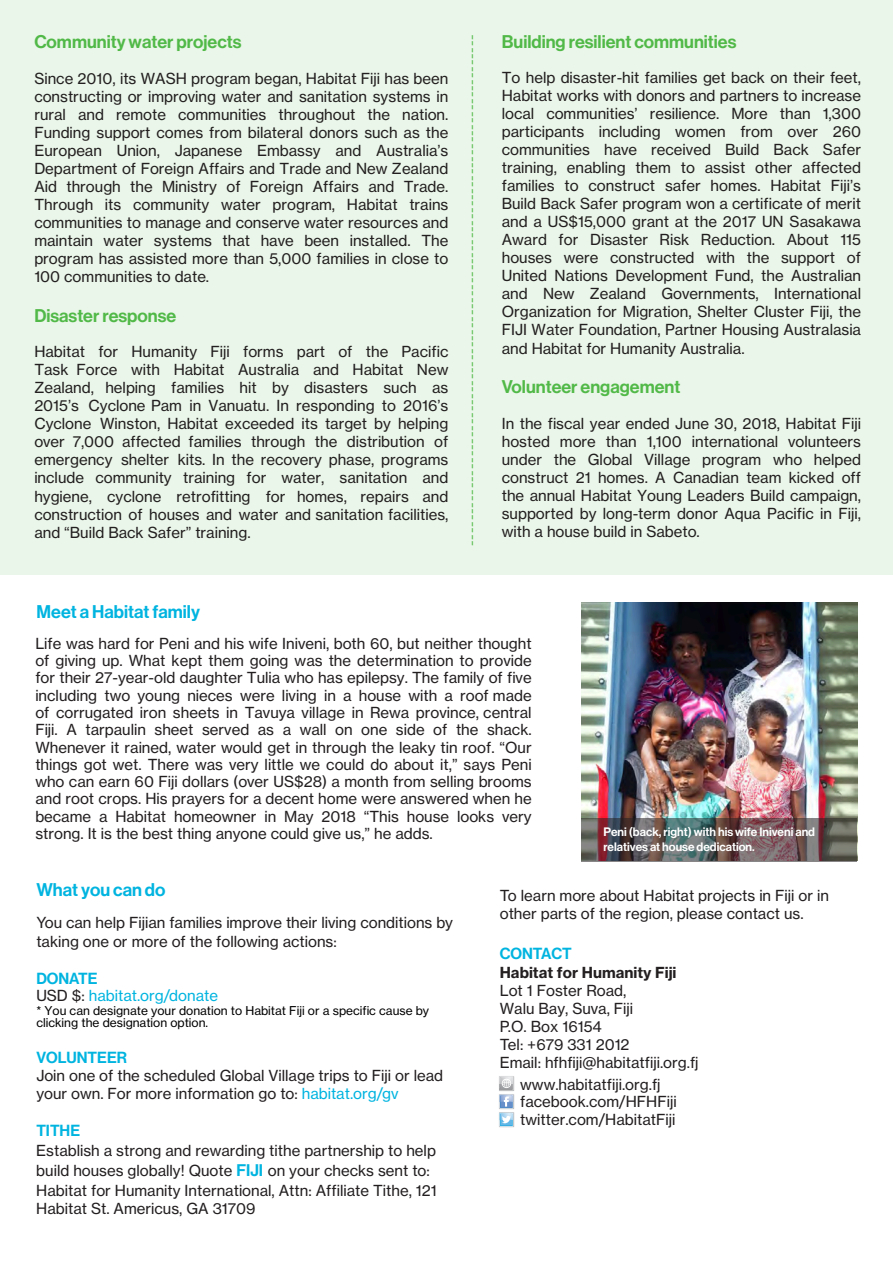
<style>
.page{position:relative;width:893px;height:1263px;background:#fff}
.page>*{position:absolute;margin:0;border:0;box-sizing:border-box;transform-origin:0 0}
.t1{font:18px "N Haas Grotesk DS Pro 65 Md";color:#51b948}
.t2{font:18px "Minion Pro";color:#51b948}
.t3{font:18px "N Haas Grotesk DS Pro 65 Md";color:#00b4e0}
.t4{font:15.75px "N Haas Grotesk DS Pro 65 Md";color:#00b4e0}
.t5{font:15px/18px "N Haas Grotesk TX Pro 55 Rg";color:#231f20}
.t6{font:15px "N Haas Grotesk TX Pro 55 Rg";color:#00b4e0}
.t7{font:12px/12.6px "N Haas Grotesk TX Pro 55 Rg";color:#000}
.t8{font:12px/14.4px "N Haas Grotesk DS Pro 65 Md";color:#fff}
.s1{color:#231f20}
.s2{color:#00b4e0}
.s3{font-family:"N Haas Grotesk DS Pro 65 Md";font-size:16.5px;color:#00b4e0}
.s4{font-family:"N Haas Grotesk TX Pro 75 Bd"}
</style>
<div class="page">
<div style="left:0;top:0;width:893px;height:575px;background:#eaf6e9"></div>
<img style="left:499px;top:1094px;width:15px;height:15px">
<img style="left:499px;top:1112px;width:15px;height:15px">
<img style="left:499px;top:1076px;width:15px;height:15px">
<svg style="left:500px;top:1077px;width:13px;height:49px"></svg>
<img style="left:581px;top:602px;width:277px;height:259px">
<img style="left:582px;top:818px;width:275px;height:43px">
<p class="t1" style="left:34px;top:31px;width:209px">Community water projects</p>
<p class="t5" style="left:34px;top:69px;width:416px;text-align:justify">Since 2010, its WASH program began, Habitat Fiji has been constructing or improving water and sanitation systems in rural and remote communities throughout the nation.<br>Funding support comes from bilateral donors such as the European Union, Japanese Embassy and Australia’s Department of Foreign Affairs and Trade and New Zealand Aid through the Ministry of Foreign Affairs and Trade.<br>Through its community water program, Habitat trains communities to manage and conserve water resources and maintain water systems that have been installed. The program has assisted more than 5,000 families in close to 100 communities to date.</p>
<p class="t1" style="left:34px;top:305px;width:143px">Disaster response</p>
<p class="t5" style="left:34px;top:343px;width:416px;text-align:justify">Habitat for Humanity Fiji forms part of the Pacific Task Force with Habitat Australia and Habitat New Zealand, helping families hit by disasters such as 2015’s Cyclone Pam in Vanuatu. In responding to 2016’s Cyclone Winston, Habitat exceeded its target by helping over 7,000 affected families through the distribution of emergency shelter kits. In the recovery phase, programs include community training for water, sanitation and hygiene, cyclone retrofitting for homes, repairs and construction of houses and water and sanitation facilities, and “Build Back Safer” training.</p>
<p class="t2" style="left:486px;top:34px;width:514px;rotate:90deg">--------------------------------------------------------------------------------</p>
<p class="t1" style="left:502px;top:31px;width:236px">Building resilient communities</p>
<p class="t5" style="left:502px;top:69px;width:361px;text-align:justify">To help disaster-hit families get back on their feet, Habitat works with donors and partners to increase local communities’ resilience. More than 1,300 participants including women from over 260 communities have received Build Back Safer training, enabling them to assist other affected families to construct safer homes. Habitat Fiji’s Build Back Safer program won a certificate of merit and a US$15,000 grant at the 2017 UN Sasakawa Award for Disaster Risk Reduction. About 115 houses were constructed with the support of United Nations Development Fund, the Australian and New Zealand Governments, International Organization for Migration, Shelter Cluster Fiji, the FIJI Water Foundation, Partner Housing Australasia and Habitat for Humanity Australia.</p>
<p class="t1" style="left:502px;top:377px;width:180px">Volunteer engagement</p>
<p class="t5" style="left:502px;top:414px;width:361px;text-align:justify">In the fiscal year ended June 30, 2018, Habitat Fiji hosted more than 1,100 international volunteers under the Global Village program who helped construct 21 homes. A Canadian team kicked off the annual Habitat Young Leaders Build campaign, supported by long-term donor Aqua Pacific in Fiji, with a house build in Sabeto.</p>
<p class="t3" style="left:37px;top:601px;width:165px">Meet a Habitat family</p>
<p class="t5" style="left:35px;top:635px;width:498px;line-height:17.2px;text-align:justify">Life was hard for Peni and his wife Iniveni, both 60, but neither thought of giving up. What kept them going was the determination to provide for their 27-year-old daughter Tulia who has epilepsy. The family of five including two young nieces were living in a house with a roof made of corrugated iron sheets in Tavuya village in Rewa province, central Fiji. A tarpaulin sheet served as a wall on one side of the shack.<br>Whenever it rained, water would get in through the leaky tin roof. “Our things got wet. There was very little we could do about it,” says Peni who can earn 60 Fiji dollars (over US$28) a month from selling brooms and root crops. His prayers for a decent home were answered when he became a Habitat homeowner in May 2018 “This house looks very strong. It is the best thing anyone could give us,” he adds.</p>
<p class="t8" style="left:603px;top:825px;width:213px">Peni (back, right) with his wife Iniveni and relatives at house dedication.</p>
<p class="t3" style="left:36px;top:879px;width:131px">What you can do</p>
<p class="t5" style="left:36px;top:913px;width:418px;line-height:18.9px">You can help Fijian families improve their living conditions by taking one or more of the following actions:</p>
<p class="t4" style="left:36px;top:970px;width:63px">DONATE</p>
<p class="t6" style="left:36px;top:987px;width:183px"><span class="s1">USD $:</span> habitat.org/donate</p>
<p class="t7" style="left:36px;top:1004px;width:394px">* You can designate your donation to Habitat Fiji or a specific cause by clicking the designation option.</p>
<p class="t4" style="left:36px;top:1048px;width:92px">VOLUNTEER</p>
<p class="t5" style="left:36px;top:1067px;width:408px;line-height:17.4px">Join one of the scheduled Global Village trips to Fiji or lead your own. For more information go to: <span class="s2">habitat.org/gv</span></p>
<p class="t4" style="left:36px;top:1122px;width:45px">TITHE</p>
<p class="t5" style="left:36px;top:1141px;width:402px;line-height:19.4px">Establish a strong and rewarding tithe partnership to help build houses globally! Quote <span class="s3">FIJI</span> on your checks sent to:<br>Habitat for Humanity International, Attn: Affiliate Tithe, 121<br>Habitat St. Americus, GA 31709</p>
<p class="t5" style="left:500px;top:887px;width:331px">To learn more about Habitat projects in Fiji or in other parts of the region, please contact us.</p>
<p class="t4" style="left:500px;top:945px;width:74px">CONTACT</p>
<p class="t5" style="left:500px;top:964px;width:200px"><span class="s4">Habitat for Humanity Fiji<br></span>Lot 1 Foster Road,<br>Walu Bay, Suva, Fiji<br>P.O. Box 16154<br>Tel: +679 331 2012<br>Email: hfhfiji@habitatfiji.org.fj</p>
<p class="t5" style="left:520px;top:1075px;width:158px">www.habitatfiji.org.fj facebook.com/HFHFiji twitter.com/HabitatFiji</p>
</div>
